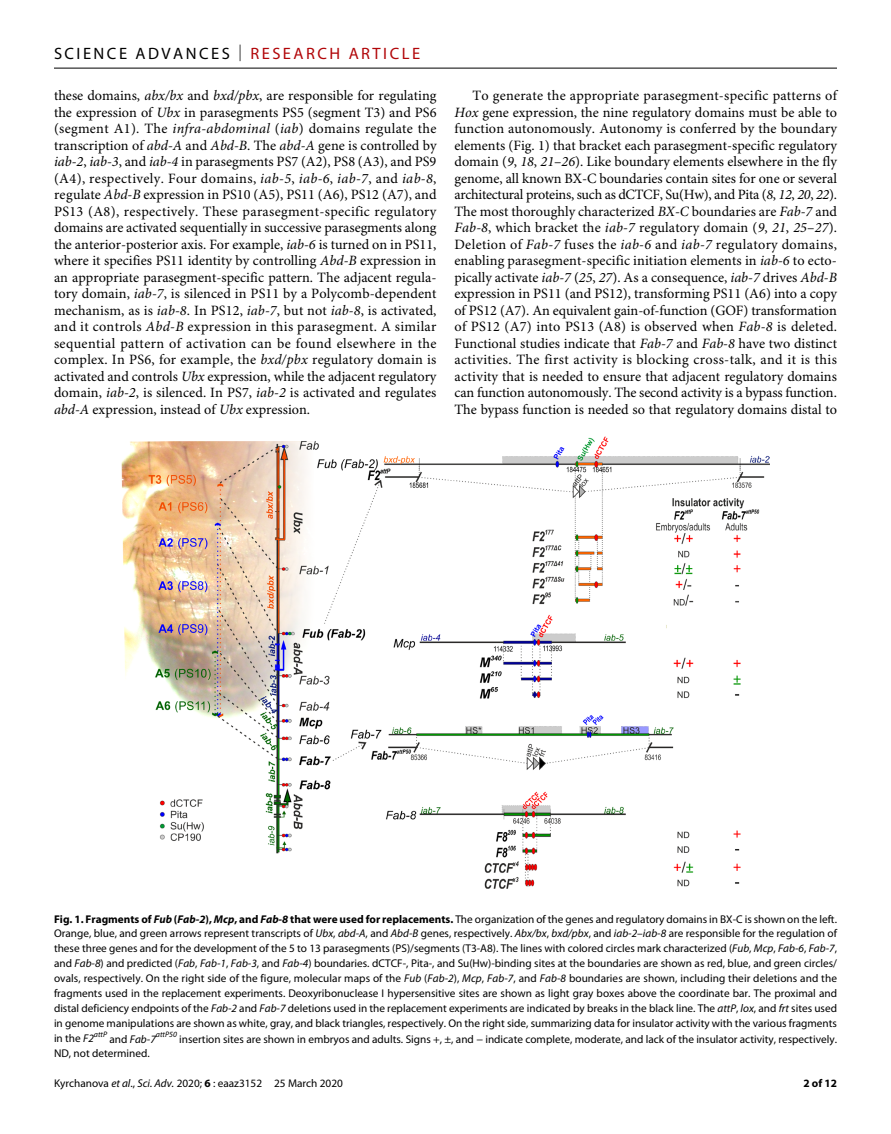
<style>
.page{position:relative;width:891px;height:1134px;background:#fff}
.page>*{position:absolute;margin:0;border:0;box-sizing:border-box;transform-origin:0 0}
.t1{font:16.5px "Myriad Pro";letter-spacing:.15em;color:#000}
.t2{font:14.25px/16.5px "Minion Pro";color:#000;text-align:justify}
.t3{font:11.25px/15px "Myriad Pro";color:#000;text-align:justify}
.t4{font:700 11.25px "Myriad Pro";color:#000}
.s1{font-weight:300}
.s2{color:#b10508}
.s3{font-style:italic}
.s4{font-weight:700}
.s5{font-weight:700;font-style:italic}
</style>
<div class="page">
<hr style="left:54px;top:68px;width:783px;height:1px;background:#000">
<img style="left:122px;top:436px;width:648px;height:452px">
<p class="t1" style="left:54px;top:40px;width:368px">SCIENCE ADVANCES <span class="s1">|</span> <span class="s2">RESEARCH ARTICLE</span></p>
<p class="t2" style="left:54px;top:89px;width:384px">these domains, <span class="s3">abx/bx</span> and <span class="s3">bxd/pbx</span>, are responsible for regulating the expression of <span class="s3">Ubx</span> in parasegments PS5 (segment T3) and PS6 (segment A1). The <span class="s3">infra-abdominal</span> (<span class="s3">iab</span>) domains regulate the transcription of <span class="s3">abd-A</span> and <span class="s3">Abd-B</span>. The <span class="s3">abd-A</span> gene is controlled by <span class="s3">iab-2</span>, <span class="s3">iab-3</span>, and <span class="s3">iab-4</span> in parasegments PS7 (A2), PS8 (A3), and PS9 (A4), respectively. Four domains, <span class="s3">iab-5</span>, <span class="s3">iab-6</span>, <span class="s3">iab-7</span>, and <span class="s3">iab-8</span>, regulate <span class="s3">Abd-B</span> expression in PS10 (A5), PS11 (A6), PS12 (A7), and PS13 (A8), respectively. These parasegment-specific regulatory domains are activated sequentially in successive parasegments along the anterior-posterior axis. For example, <span class="s3">iab-6</span> is turned on in PS11, where it specifies PS11 identity by controlling <span class="s3">Abd-B</span> expression in an appropriate parasegment-specific pattern. The adjacent regula&shy;tory domain, <span class="s3">iab-7</span>, is silenced in PS11 by a Polycomb-dependent mechanism, as is <span class="s3">iab-8</span>. In PS12, <span class="s3">iab-7</span>, but not <span class="s3">iab-8</span>, is activated, and it controls <span class="s3">Abd-B</span> expression in this parasegment. A similar sequential pattern of activation can be found elsewhere in the complex. In PS6, for example, the <span class="s3">bxd/pbx</span> regulatory domain is activated and controls <span class="s3">Ubx</span> expression, while the adjacent regulatory domain, <span class="s3">iab-2</span>, is silenced. In PS7, <span class="s3">iab-2</span> is activated and regulates <span class="s3">abd-A</span> expression, instead of <span class="s3">Ubx</span> expression.</p>
<p class="t2" style="left:454px;top:89px;width:384px;text-indent:18px">To generate the appropriate parasegment-specific patterns of <span class="s3">Hox</span> gene expression, the nine regulatory domains must be able to function autonomously. Autonomy is conferred by the boundary elements (Fig. 1) that bracket each parasegment-specific regulatory domain (<span class="s3">9</span>, <span class="s3">18</span>, <span class="s3">21</span>–<span class="s3">26</span>). Like boundary elements elsewhere in the fly genome, all known BX-C boundaries contain sites for one or several architectural proteins, such as dCTCF, Su(Hw), and Pita (<span class="s3">8</span>, <span class="s3">12</span>, <span class="s3">20</span>, <span class="s3">22</span>).<br>The most thoroughly characterized <span class="s3">BX-C</span> boundaries are <span class="s3">Fab-7</span> and <span class="s3">Fab-8</span>, which bracket the <span class="s3">iab-7</span> regulatory domain (<span class="s3">9</span>, <span class="s3">21</span>, <span class="s3">25</span>–<span class="s3">27</span>).<br>Deletion of <span class="s3">Fab-7</span> fuses the <span class="s3">iab-6</span> and <span class="s3">iab-7</span> regulatory domains, enabling parasegment-specific initiation elements in <span class="s3">iab-6</span> to ecto&shy;pically activate <span class="s3">iab-7</span> (<span class="s3">25</span>, <span class="s3">27</span>). As a consequence, <span class="s3">iab-7</span> drives <span class="s3">Abd-B </span>expression in PS11 (and PS12), transforming PS11 (A6) into a copy of PS12 (A7). An equivalent gain-of-function (GOF) transformation of PS12 (A7) into PS13 (A8) is observed when <span class="s3">Fab-8</span> is deleted.<br>Functional studies indicate that <span class="s3">Fab-7</span> and <span class="s3">Fab-8</span> have two distinct activities. The first activity is blocking cross-talk, and it is this activity that is needed to ensure that adjacent regulatory domains can function autonomously. The second activity is a bypass function.<br>The bypass function is needed so that regulatory domains distal to</p>
<p class="t3" style="left:54px;top:911px;width:785px"><span class="s4">Fig. 1. Fragments of</span> <span class="s5">Fub</span> <span class="s4">(</span><span class="s5">Fab-2</span><span class="s4">),</span> <span class="s5">Mcp</span><span class="s4">, and</span> <span class="s5">Fab-8</span> <span class="s4">that were used for replacements.</span> The organization of the genes and regulatory domains in BX-C is shown on the left.<br>Orange, blue, and green arrows represent transcripts of <span class="s3">Ubx</span>, <span class="s3">abd-A</span>, and <span class="s3">Abd-B</span> genes, respectively. <span class="s3">Abx/bx</span>, <span class="s3">bxd/pbx</span>, and <span class="s3">iab-2</span>–<span class="s3">iab-8</span> are responsible for the regulation of these three genes and for the development of the 5 to 13 parasegments (PS)/segments (T3-A8). The lines with colored circles mark characterized (<span class="s3">Fub</span>, <span class="s3">Mcp</span>, <span class="s3">Fab-6</span>, <span class="s3">Fab-7</span>, and <span class="s3">Fab-8</span>) and predicted (<span class="s3">Fab</span>, <span class="s3">Fab-1</span>, <span class="s3">Fab-3</span>, and <span class="s3">Fab-4</span>) boundaries. dCTCF-, Pita-, and Su(Hw)-binding sites at the boundaries are shown as red, blue, and green circles/ ovals, respectively. On the right side of the figure, molecular maps of the <span class="s3">Fub</span> (<span class="s3">Fab-2</span>), <span class="s3">Mcp</span>, <span class="s3">Fab-7</span>, and <span class="s3">Fab-8</span> boundaries are shown, including their deletions and the fragments used in the replacement experiments. Deoxyribonuclease I hypersensitive sites are shown as light gray boxes above the coordinate bar. The proximal and distal deficiency endpoints of the <span class="s3">Fab-2</span> and <span class="s3">Fab-7</span> deletions used in the replacement experiments are indicated by breaks in the black line. The <span class="s3">attP</span>, <span class="s3">lox</span>, and <span class="s3">frt</span> sites used in genome manipulations are shown as white, gray, and black triangles, respectively. On the right side, summarizing data for insulator activity with the various fragments in the <span class="s3">F2</span><sup>attP</sup> and <span class="s3">Fab-7</span><sup>attP50</sup> insertion sites are shown in embryos and adults. Signs +, ±, and − indicate complete, moderate, and lack of the insulator activity, respectively.<br>ND, not determined.</p>
<p class="t3" style="left:54px;top:1076px;width:290px">Kyrchanova <span class="s3">et al</span>., <span class="s3">Sci. Adv.</span> 2020; <span class="s4">6</span> : eaaz3152 25 March 2020</p>
<p class="t4" style="left:803px;top:1074px;width:35px">2 of 12</p>
</div>
